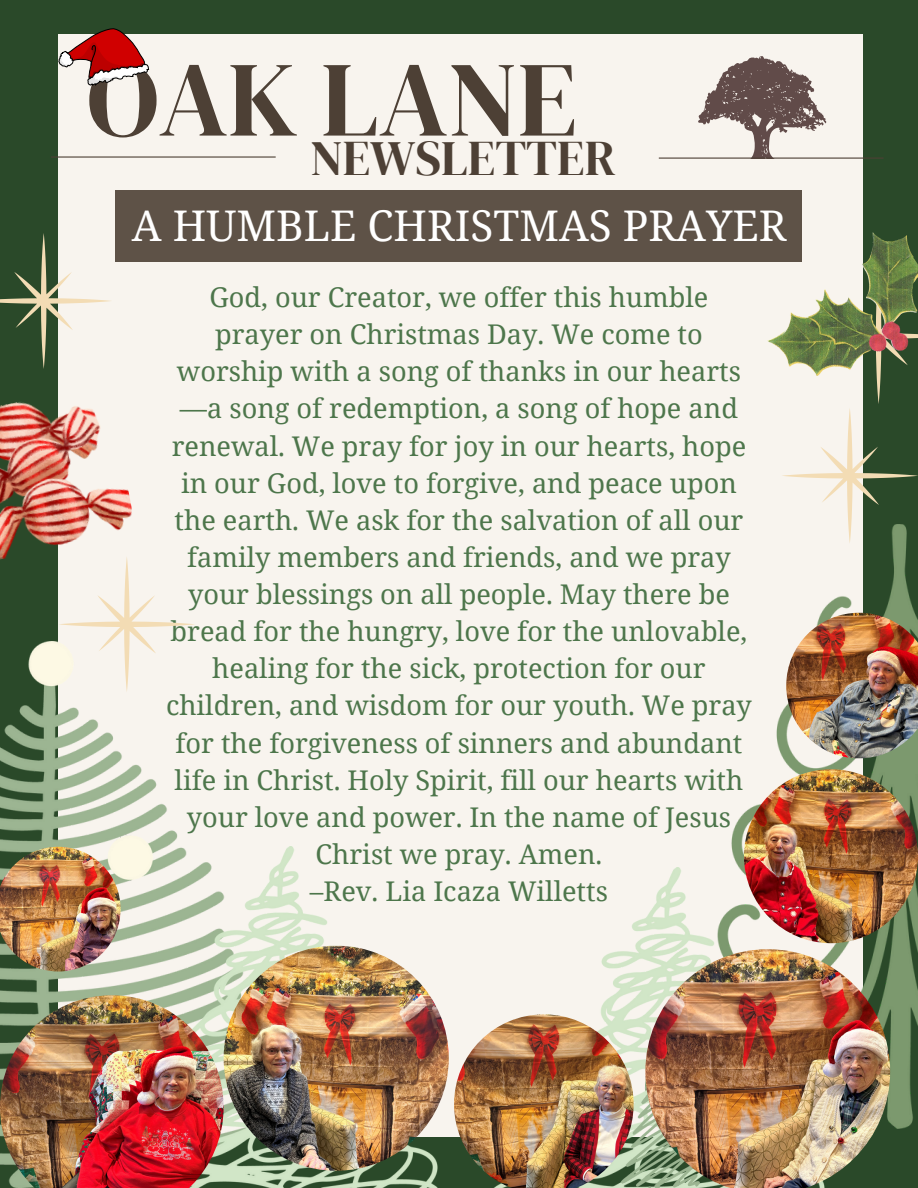
<style>
.page{position:relative;width:918px;height:1188px;background:#2a4929}
.page>*{position:absolute;margin:0;border:0;box-sizing:border-box;transform-origin:0 0}
.t1{font:106.65px "DM Serif Display";color:#4d4035}
.t2{font:49.35px "DM Serif Display";color:#4d4035}
.t3{font:42.3px "Noto Serif";color:#fff}
.t4{font:27.15px/37.2px "Noto Serif";color:#4d764b;text-align:center}
</style>
<div class="page">
<div style="left:58px;top:35px;width:805px;height:1102px;background:#f8f4ee"></div>
<img style="left:731px;top:544px;width:187px;height:585px">
<img style="left:0;top:642px;width:293px;height:353px">
<img style="left:601px;top:867px;width:225px;height:170px">
<img style="left:634px;top:1037px;width:11px;height:151px">
<img style="left:0;top:402px;width:132px;height:158px">
<svg style="left:698px;top:56px;width:128px;height:102px"></svg>
<svg style="left:59px;top:28px;width:90px;height:57px"></svg>
<hr style="left:659px;top:158px;width:225px;height:1px;background:#4d4035">
<hr style="left:51px;top:156px;width:225px;height:2px;background:#4d4035">
<img style="left:786px;top:613px;width:132px;height:145px">
<img style="left:100px;top:847px;width:339px;height:341px">
<img style="left:0;top:995px;width:224px;height:193px">
<img style="left:224px;top:946px;width:225px;height:225px;border-radius:50%">
<img style="left:0;top:847px;width:121px;height:125px">
<div style="left:116px;top:190px;width:686px;height:72px;background:#5e5247"></div>
<img style="left:645px;top:949px;width:245px;height:239px">
<img style="left:454px;top:1014px;width:180px;height:174px">
<img style="left:744px;top:769px;width:174px;height:174px;border-radius:50%">
<svg style="left:782px;top:375px;width:136px;height:169px"></svg>
<svg style="left:58px;top:556px;width:137px;height:136px"></svg>
<svg style="left:0;top:233px;width:111px;height:136px"></svg>
<img style="left:768px;top:233px;width:150px;height:142px">
<p class="t1" style="left:87px;top:25px;width:491px">OAK LANE</p>
<p class="t2" style="left:310px;top:124px;width:307px">NEWSLETTER</p>
<p class="t3" style="left:132px;top:196px;width:656px">A HUMBLE CHRISTMAS PRAYER</p>
<p class="t4" style="left:166px;top:278px;width:587px">God, our Creator, we offer this humble prayer on Christmas Day. We come to worship with a song of thanks in our hearts —a song of redemption, a song of hope and renewal. We pray for joy in our hearts, hope in our God, love to forgive, and peace upon the earth. We ask for the salvation of all our family members and friends, and we pray your blessings on all people. May there be bread for the hungry, love for the unlovable, healing for the sick, protection for our children, and wisdom for our youth. We pray for the forgiveness of sinners and abundant life in Christ. Holy Spirit, fill our hearts with your love and power. In the name of Jesus Christ we pray. Amen.</p>
<p class="t4" style="left:310px;top:872px;width:299px">–Rev. Lia Icaza Willetts</p>
</div>
